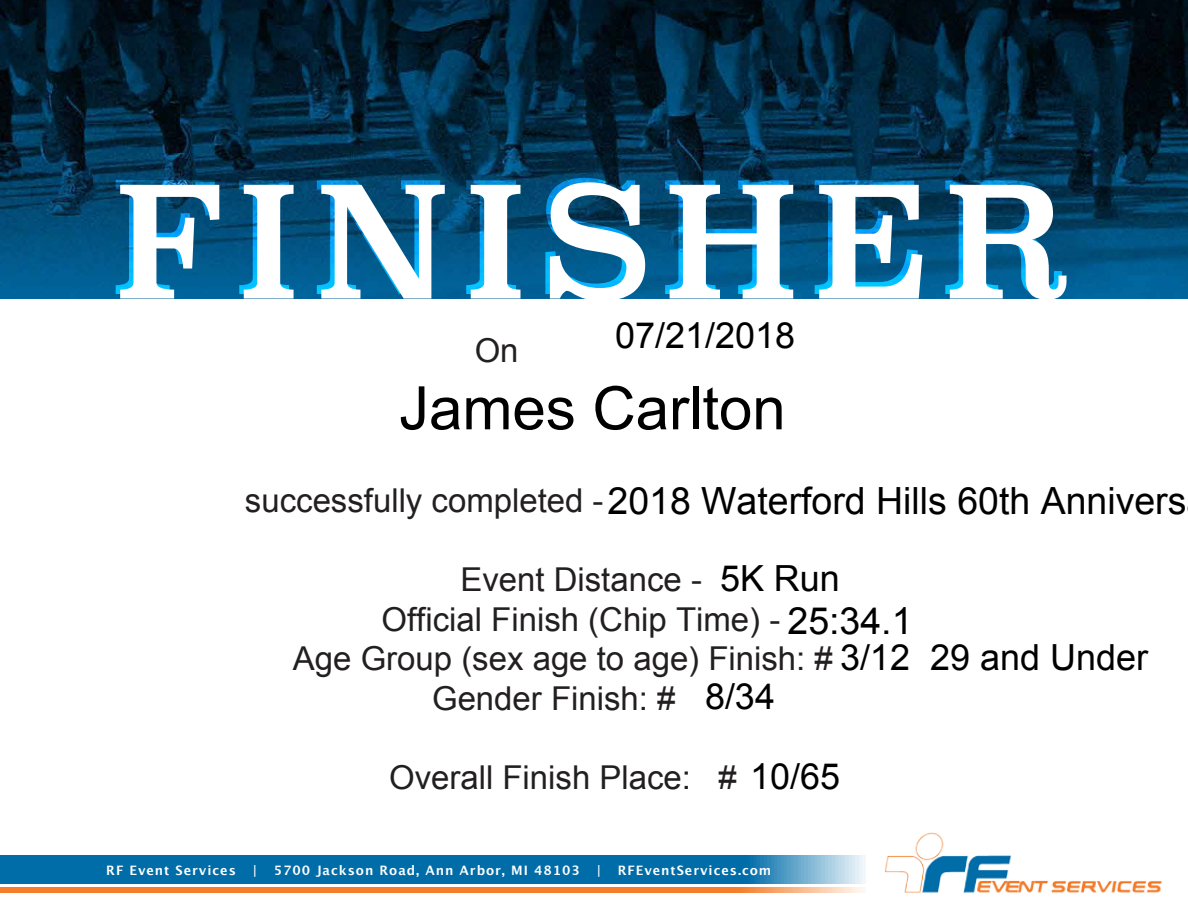
<style>
.page{position:relative;width:1188px;height:918px;background:#fff}
.page>*{position:absolute;margin:0;border:0;box-sizing:border-box;transform-origin:0 0}
.t1{font:153px "Superclarendon";letter-spacing:.1em;color:#fff}
.t2{font:60px "Arial";color:#000}
.t3{font:37.5px "Arial";color:#000}
.t4{font:36px "Arial";color:#000}
.t5{font:32.85px "Arial";color:#221f20}
.t6{font:700 13.05px "Lucida Grande";letter-spacing:.075em;color:#fff}
.s1{font-size:36px;color:#000}
</style>
<div class="page">
<img style="left:0;top:0;width:1188px;height:298px">
<img style="left:884px;top:832px;width:278px;height:61px">
<svg style="left:0;top:856px;width:865px;height:27px;background:#1076ae"></svg>
<svg style="left:0;top:887px;width:865px;height:5px;background:#f48739"></svg>
<h1 class="t1" style="left:110px;top:135px;width:957px">FINISHER</h1>
<p class="t5" style="left:475px;top:328px;width:45px">On</p>
<p class="t4" style="left:615px;top:315px;width:182px">07/21/2018</p>
<h2 class="t2" style="left:399px;top:375px;width:388px">James Carlton</h2>
<p class="t3" style="left:608px;top:480px;width:581px">2018 Waterford Hills 60th Annivers</p>
<p class="t5" style="left:245px;top:479px;width:360px">successfully completed -</p>
<p class="t4" style="left:720px;top:558px;width:121px">5K Run</p>
<p class="t5" style="left:460px;top:558px;width:243px">Event Distance -</p>
<p class="t5" style="left:382px;top:598px;width:400px">Official Finish (Chip Time) -</p>
<p class="t5" style="left:293px;top:637px;width:619px">Age Group (sex age to age) Finish: # <span class="s1">3/12</span></p>
<p class="t5" style="left:432px;top:677px;width:245px">Gender Finish: #</p>
<p class="t3" style="left:788px;top:600px;width:127px">25:34.1</p>
<p class="t4" style="left:705px;top:677px;width:72px">8/34</p>
<p class="t5" style="left:389px;top:756px;width:452px">Overall Finish Place: # <span class="s1">10/65</span></p>
<p class="t4" style="left:930px;top:638px;width:220px">29 and Under</p>
<p class="t6" style="left:106px;top:860px;width:131px">RF Event Services</p>
<p class="t6" style="left:252px;top:860px;width:6px">|</p>
<p class="t6" style="left:274px;top:860px;width:308px">5700 Jackson Road, Ann Arbor, MI 48103</p>
<p class="t6" style="left:596px;top:860px;width:6px">|</p>
<p class="t6" style="left:618px;top:860px;width:155px">RFEventServices.com</p>
</div>
